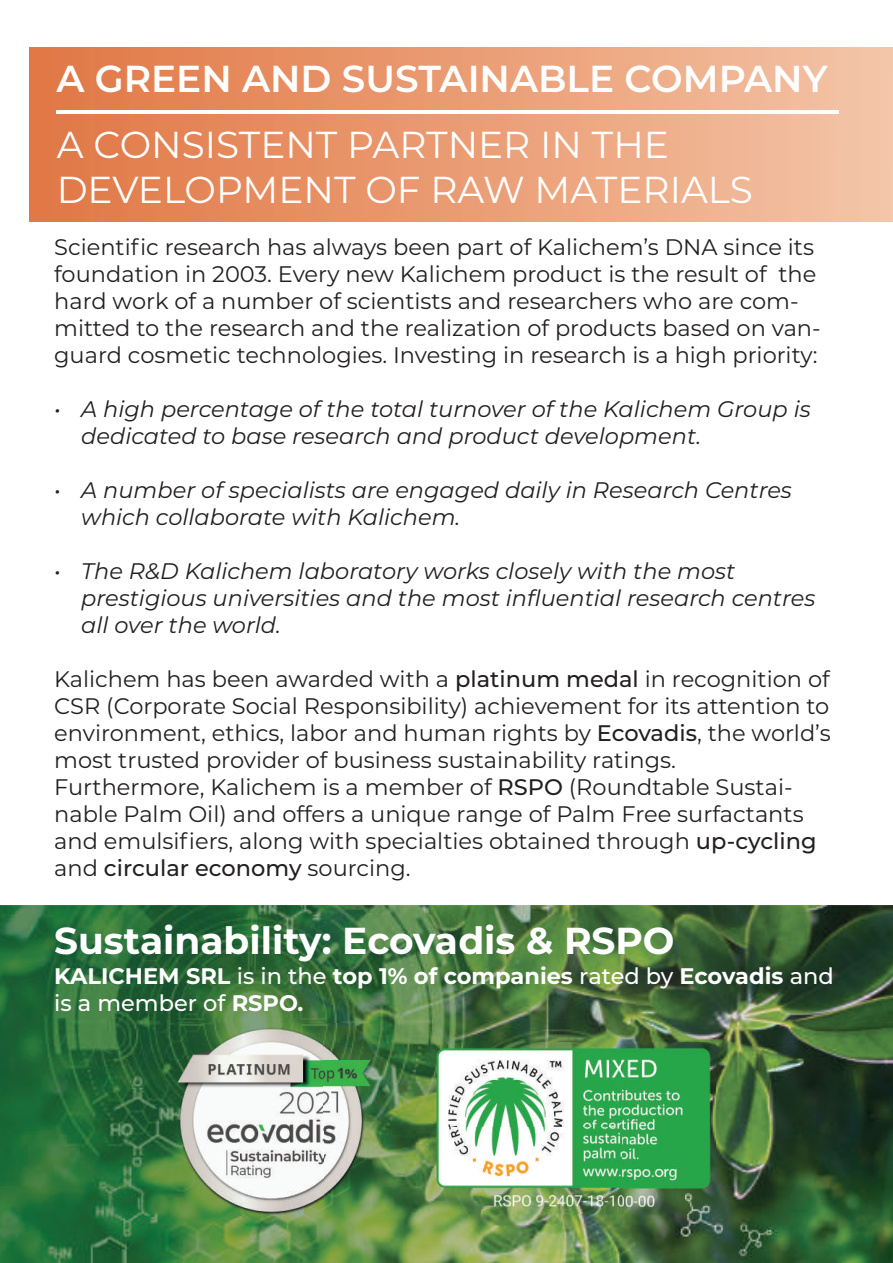
<style>
.page{position:relative;width:893px;height:1263px;background:#fff}
.page>*{position:absolute;margin:0;border:0;box-sizing:border-box;transform-origin:0 0}
.t1{font:37.5px/45px "Montserrat";color:#fff}
.t2{font:700 37.5px "Montserrat";color:#fff}
.t3{font:600 37.5px "Montserrat";color:#fff}
.t4{font:22.5px/27px "Montserrat";color:#231f20}
.t5{font:italic 22.5px/27px "Montserrat";color:#231f20}
.t6{font:700 22.5px/27px "Montserrat";color:#fff}
.s1{font-weight:500}
</style>
<div class="page">
<img style="left:30px;top:48px;width:863px;height:173px">
<hr style="left:56px;top:111px;width:783px;height:3px;background:#fff">
<img style="left:0;top:905px;width:893px;height:358px">
<img style="left:432px;top:1043px;width:284px;height:170px">
<img style="left:178px;top:1024px;width:194px;height:194px">
<h1 class="t3" style="left:56px;top:52px;width:773px">A GREEN AND SUSTAINABLE COMPANY</h1>
<h1 class="t1" style="left:57px;top:121px;width:698px">A CONSISTENT PARTNER IN THE<br>DEVELOPMENT OF RAW MATERIALS</h1>
<p class="t4" style="left:54px;top:233px;width:768px">Scientific research has always been part of Kalichem’s DNA since its foundation in 2003. Every new Kalichem product is the result of the hard work of a number of scientists and researchers who are com&shy;mitted to the research and the realization of products based on van&shy;guard cosmetic technologies. Investing in research is a high priority:</p>
<p class="t5" style="left:81px;top:395px;width:731px;text-indent:-27px">• A high percentage of the total turnover of the Kalichem Group is dedicated to base research and product development.</p>
<p class="t5" style="left:81px;top:476px;width:712px;text-indent:-27px">• A number of specialists are engaged daily in Research Centres which collaborate with Kalichem.</p>
<p class="t5" style="left:81px;top:557px;width:736px;text-indent:-27px">• The R&amp;D Kalichem laboratory works closely with the most prestigious universities and the most influential research centres all over the world.</p>
<p class="t4" style="left:54px;top:665px;width:778px">Kalichem has been awarded with a <span class="s1">platinum medal</span> in recognition of CSR (Corporate Social Responsibility) achievement for its attention to environment, ethics, labor and human rights by <span class="s1">Ecovadis</span>, the world’s most trusted provider of business sustainability ratings.<br>Furthermore, Kalichem is a member of <span class="s1">RSPO</span> (Roundtable Sustai&shy;nable Palm Oil) and offers a unique range of Palm Free surfactants and emulsifiers, along with specialties obtained through <span class="s1">up-cycling </span>and <span class="s1">circular economy</span> sourcing.</p>
<h1 class="t2" style="left:54px;top:913px;width:622px">Sustainability: Ecovadis &amp; RSPO</h1>
<p class="t6" style="left:54px;top:962px;width:781px">KALICHEM SRL <span class="s1">is in the</span> top 1% of companies <span class="s1">rated by</span> Ecovadis <span class="s1">and is a member of</span> RSPO.</p>
</div>
